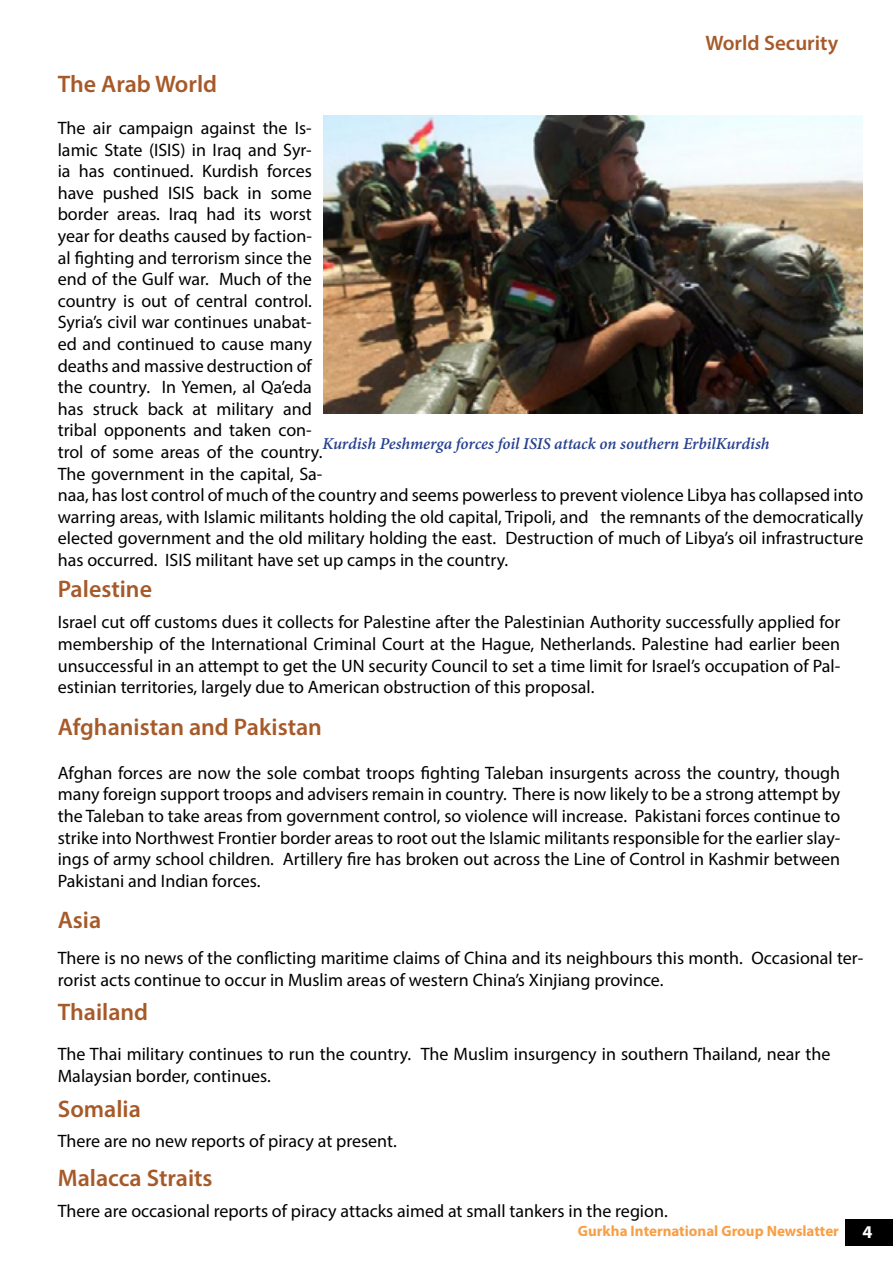
<style>
.page{position:relative;width:893px;height:1263px;background:#fff}
.page>*{position:absolute;margin:0;border:0;box-sizing:border-box;transform-origin:0 0}
.t1{font:600 24px "Myriad Pro";color:#a75a29}
.t2{font:600 21px "Myriad Pro";color:#a75a29}
.t3{font:18px/21.6px "Myriad Pro";color:#000}
.t4{font:italic 700 18px "Adobe Devanagari";letter-spacing:-.005em;color:#25408f}
.t5{font:700 18px "Myriad Pro";color:#fff}
.t6{font:700 15px "Myriad Pro";color:#f79f45}
</style>
<div class="page">
<div style="left:846px;top:1219px;width:47px;height:26px;background:#000"></div>
<img style="left:324px;top:115px;width:538px;height:298px">
<p class="t2" style="left:705px;top:29px;width:134px">World Security</p>
<h1 class="t1" style="left:58px;top:69px;width:161px">The Arab World</h1>
<p class="t3" style="left:58px;top:117px;width:807px">The air campaign against the Is-<br>lamic State (ISIS) in Iraq and Syr-<br>ia has continued. Kurdish forces<br>have pushed ISIS back in some<br>border areas. Iraq had its worst<br>year for deaths caused by faction-<br>al fighting and terrorism since the<br>end of the Gulf war. Much of the<br>country is out of central control.<br>Syria’s civil war continues unabat-<br>ed and continued to cause many<br>deaths and massive destruction of<br>the country. In Yemen, al Qa’eda<br>has struck back at military and<br>tribal opponents and taken con-<br>trol of some areas of the country.<br>The government in the capital, Sa-<br>naa, has lost control of much of the country and seems powerless to prevent violence Libya has collapsed into warring areas, with Islamic militants holding the old capital, Tripoli, and the remnants of the democratically elected government and the old military holding the east. Destruction of much of Libya’s oil infrastructure has occurred. ISIS militant have set up camps in the country.</p>
<p class="t4" style="left:322px;top:433px;width:448px">Kurdish Peshmerga forces foil ISIS attack on southern ErbilKurdish</p>
<h1 class="t1" style="left:58px;top:573px;width:96px">Palestine</h1>
<p class="t3" style="left:58px;top:611px;width:784px;text-align:justify">Israel cut off customs dues it collects for Palestine after the Palestinian Authority successfully applied for membership of the International Criminal Court at the Hague, Netherlands. Palestine had earlier been unsuccessful in an attempt to get the UN security Council to set a time limit for Israel’s occupation of Pal&shy;estinian territories, largely due to American obstruction of this proposal.</p>
<h1 class="t1" style="left:58px;top:712px;width:266px">Afghanistan and Pakistan</h1>
<p class="t3" style="left:58px;top:761px;width:784px;text-align:justify">Afghan forces are now the sole combat troops fighting Taleban insurgents across the country, though many foreign support troops and advisers remain in country. There is now likely to be a strong attempt by the Taleban to take areas from government control, so violence will increase. Pakistani forces continue to strike into Northwest Frontier border areas to root out the Islamic militants responsible for the earlier slay&shy;ings of army school children. Artillery fire has broken out across the Line of Control in Kashmir between Pakistani and Indian forces.</p>
<h1 class="t1" style="left:58px;top:904px;width:45px">Asia</h1>
<p class="t3" style="left:58px;top:947px;width:807px">There is no news of the conflicting maritime claims of China and its neighbours this month. Occasional ter&shy;rorist acts continue to occur in Muslim areas of western China’s Xinjiang province.</p>
<h1 class="t1" style="left:58px;top:997px;width:92px">Thailand</h1>
<p class="t3" style="left:58px;top:1043px;width:774px">The Thai military continues to run the country. The Muslim insurgency in southern Thailand, near the<br>Malaysian border, continues.</p>
<h1 class="t1" style="left:58px;top:1093px;width:85px">Somalia</h1>
<p class="t3" style="left:58px;top:1130px;width:341px">There are no new reports of piracy at present.</p>
<h1 class="t1" style="left:58px;top:1163px;width:156px">Malacca Straits</h1>
<p class="t3" style="left:58px;top:1200px;width:611px">There are occasional reports of piracy attacks aimed at small tankers in the region.</p>
<p class="t6" style="left:578px;top:1221px;width:263px">Gurkha International Group Newslatter</p>
<p class="t5" style="left:863px;top:1220px;width:11px">4</p>
</div>
